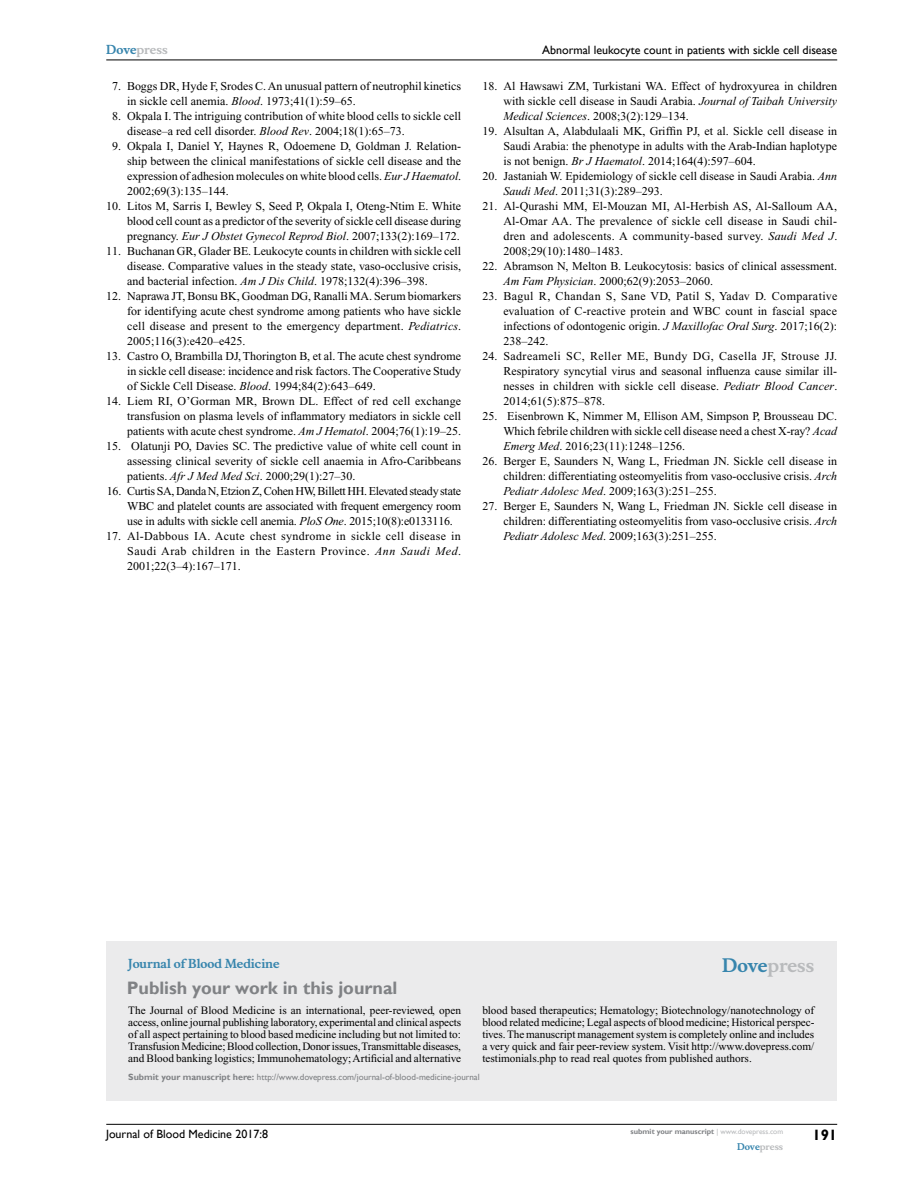
<style>
.page{position:relative;width:918px;height:1188px;background:#fff}
.page>*{position:absolute;margin:0;border:0;box-sizing:border-box;transform-origin:0 0}
.t1{font:700 18px "Gill Sans";color:#808285}
.t2{font:700 18px "Musee";color:#b8babc}
.t3{font:700 15px "Gill Sans";color:#000}
.t4{font:12px/15px "Times New Roman";color:#000;text-align:justify}
.t5{font:12px "Gill Sans";color:#000}
.t6{font:700 12px "Musee";color:#3785ad}
.t7{font:700 12px "Musee";color:#b8babc}
.t8{font:11.25px/12px "Times New Roman";color:#000;text-align:justify}
.t9{font:9px "Gill Sans";color:#808285}
.t10{font:700 9px "Musee";color:#b8babc}
.t11{font:700 7.5px "Gill Sans";color:#808285}
.s1{color:#3785ad}
.s2{font-style:italic}
.s3{font-weight:700}
.s4{font-weight:400;color:#b8babc}
</style>
<div class="page">
<div style="left:106px;top:941px;width:731px;height:159px;background:#ebebec"></div>
<hr style="left:106px;top:1124px;width:731px;height:1px;background:#000">
<hr style="left:106px;top:60px;width:731px;height:1px;background:#000">
<p class="t7" style="left:106px;top:43px;width:63px"><span class="s1">Dove</span>press</p>
<p class="t4" style="left:127px;top:79px;width:336px;text-indent:-15px">7. Boggs DR, Hyde F, Srodes C. An unusual pattern of neutrophil kinetics in sickle cell anemia. <span class="s2">Blood</span>. 1973;41(1):59–65.</p>
<p class="t4" style="left:127px;top:109px;width:335px;text-indent:-15px">8. Okpala I. The intriguing contribution of white blood cells to sickle cell disease–a red cell disorder. <span class="s2">Blood Rev</span>. 2004;18(1):65–73.</p>
<p class="t4" style="left:127px;top:139px;width:336px;text-indent:-15px">9. Okpala I, Daniel Y, Haynes R, Odoemene D, Goldman J. Relation&shy;ship between the clinical manifestations of sickle cell disease and the expression of adhesion molecules on white blood cells. <span class="s2">Eur J Haematol</span>.<br>2002;69(3):135–144.</p>
<p class="t4" style="left:127px;top:199px;width:335px;text-indent:-21px">10. Litos M, Sarris I, Bewley S, Seed P, Okpala I, Oteng-Ntim E. White blood cell count as a predictor of the severity of sickle cell disease during pregnancy. <span class="s2">Eur J Obstet Gynecol Reprod Biol</span>. 2007;133(2):169–172.</p>
<p class="t4" style="left:127px;top:244px;width:336px;text-indent:-21px">11. Buchanan GR, Glader BE. Leukocyte counts in children with sickle cell disease. Comparative values in the steady state, vaso-occlusive crisis, and bacterial infection. <span class="s2">Am J Dis Child</span>. 1978;132(4):396–398.</p>
<p class="t4" style="left:127px;top:289px;width:336px;text-indent:-21px">12. Naprawa JT, Bonsu BK, Goodman DG, Ranalli MA. Serum biomarkers for identifying acute chest syndrome among patients who have sickle cell disease and present to the emergency department. <span class="s2">Pediatrics</span>.<br>2005;116(3):e420–e425.</p>
<p class="t4" style="left:127px;top:349px;width:335px;text-indent:-21px">13. Castro O, Brambilla DJ, Thorington B, et al. The acute chest syndrome in sickle cell disease: incidence and risk factors. The Cooperative Study of Sickle Cell Disease. <span class="s2">Blood</span>. 1994;84(2):643–649.</p>
<p class="t4" style="left:127px;top:394px;width:335px;text-indent:-21px">14. Liem RI, O’Gorman MR, Brown DL. Effect of red cell exchange transfusion on plasma levels of inflammatory mediators in sickle cell patients with acute chest syndrome. <span class="s2">Am J Hematol</span>. 2004;76(1):19–25.</p>
<p class="t4" style="left:127px;top:439px;width:335px;text-indent:-21px">15. Olatunji PO, Davies SC. The predictive value of white cell count in assessing clinical severity of sickle cell anaemia in Afro-Caribbeans patients. <span class="s2">Afr J Med Med Sci</span>. 2000;29(1):27–30.</p>
<p class="t4" style="left:127px;top:484px;width:335px;text-indent:-20px">16. Curtis SA, Danda N, Etzion Z, Cohen HW, Billett HH. Elevated steady state WBC and platelet counts are associated with frequent emergency room use in adults with sickle cell anemia. <span class="s2">PloS One</span>. 2015;10(8):e0133116.</p>
<p class="t4" style="left:127px;top:529px;width:335px;text-indent:-21px">17. Al-Dabbous IA. Acute chest syndrome in sickle cell disease in Saudi Arab children in the Eastern Province. <span class="s2">Ann Saudi Med</span>.<br>2001;22(3–4):167–171.</p>
<p class="t5" style="left:542px;top:43px;width:297px">Abnormal leukocyte count in patients with sickle cell disease</p>
<p class="t4" style="left:503px;top:79px;width:335px;text-indent:-21px">18. Al Hawsawi ZM, Turkistani WA. Effect of hydroxyurea in children with sickle cell disease in Saudi Arabia. <span class="s2">Journal of Taibah University Medical Sciences</span>. 2008;3(2):129–134.</p>
<p class="t4" style="left:503px;top:124px;width:335px;text-indent:-21px">19. Alsultan A, Alabdulaali MK, Griffin PJ, et al. Sickle cell disease in Saudi Arabia: the phenotype in adults with the Arab-Indian haplotype is not benign. <span class="s2">Br J Haematol</span>. 2014;164(4):597–604.</p>
<p class="t4" style="left:503px;top:169px;width:335px;text-indent:-21px">20. Jastaniah W. Epidemiology of sickle cell disease in Saudi Arabia. <span class="s2">Ann<br>Saudi Med</span>. 2011;31(3):289–293.</p>
<p class="t4" style="left:503px;top:199px;width:336px;text-indent:-21px">21. Al-Qurashi MM, El-Mouzan MI, Al-Herbish AS, Al-Salloum AA, Al-Omar AA. The prevalence of sickle cell disease in Saudi chil&shy;dren and adolescents. A community-based survey. <span class="s2">Saudi Med J</span>.<br>2008;29(10):1480–1483.</p>
<p class="t4" style="left:503px;top:259px;width:335px;text-indent:-21px">22. Abramson N, Melton B. Leukocytosis: basics of clinical assessment.<br><span class="s2">Am Fam Physician</span>. 2000;62(9):2053–2060.</p>
<p class="t4" style="left:503px;top:289px;width:335px;text-indent:-21px">23. Bagul R, Chandan S, Sane VD, Patil S, Yadav D. Comparative evaluation of C-reactive protein and WBC count in fascial space infections of odontogenic origin. <span class="s2">J Maxillofac Oral Surg</span>. 2017;16(2):<br>238–242.</p>
<p class="t4" style="left:503px;top:349px;width:335px;text-indent:-21px">24. Sadreameli SC, Reller ME, Bundy DG, Casella JF, Strouse JJ.<br>Respiratory syncytial virus and seasonal influenza cause similar ill&shy;nesses in children with sickle cell disease. <span class="s2">Pediatr Blood Cancer</span>.<br>2014;61(5):875–878.</p>
<p class="t4" style="left:503px;top:409px;width:335px;text-indent:-21px">25. Eisenbrown K, Nimmer M, Ellison AM, Simpson P, Brousseau DC.<br>Which febrile children with sickle cell disease need a chest X-ray? <span class="s2">Acad Emerg Med</span>. 2016;23(11):1248–1256.</p>
<p class="t4" style="left:503px;top:454px;width:335px;text-indent:-21px">26. Berger E, Saunders N, Wang L, Friedman JN. Sickle cell disease in children: differentiating osteomyelitis from vaso-occlusive crisis. <span class="s2">Arch Pediatr Adolesc Med</span>. 2009;163(3):251–255.</p>
<p class="t4" style="left:503px;top:499px;width:335px;text-indent:-21px">27. Berger E, Saunders N, Wang L, Friedman JN. Sickle cell disease in children: differentiating osteomyelitis from vaso-occlusive crisis. <span class="s2">Arch Pediatr Adolesc Med</span>. 2009;163(3):251–255.</p>
<p class="t6" style="left:128px;top:956px;width:153px">Journal of Blood Medicine</p>
<h1 class="t1" style="left:127px;top:977px;width:272px">Publish your work in this journal</h1>
<h1 class="t2" style="left:722px;top:955px;width:94px"><span class="s1">Dove</span>press</h1>
<p class="t8" style="left:128px;top:1004px;width:334px">The Journal of Blood Medicine is an international, peer-reviewed, open access, online journal publishing laboratory, experimental and clinical aspects of all aspect pertaining to blood based medicine including but not limited to:<br>Transfusion Medicine; Blood collection, Donor issues, Transmittable diseases, and Blood banking logistics; Immunohematology; Artificial and alternative</p>
<p class="t8" style="left:482px;top:1004px;width:334px">blood based therapeutics; Hematology; Biotechnology/nanotechnology of blood related medicine; Legal aspects of blood medicine; Historical perspec&shy;tives. The manuscript management system is completely online and includes a very quick and fair peer-review system. Visit http://www.dovepress.com/ testimonials.php to read real quotes from published authors.</p>
<p class="t9" style="left:128px;top:1072px;width:353px"><span class="s3">Submit your manuscript here:</span> http://www.dovepress.com/journal-of-blood-medicine-journal</p>
<p class="t5" style="left:106px;top:1127px;width:163px">Journal of Blood Medicine 2017:8</p>
<p class="t11" style="left:631px;top:1127px;width:154px">submit your manuscript <span class="s4">| www.dovepress.com</span></p>
<p class="t10" style="left:737px;top:1141px;width:48px"><span class="s1">Dove</span>press</p>
<p class="t3" style="left:812px;top:1126px;width:26px">191</p>
</div>
